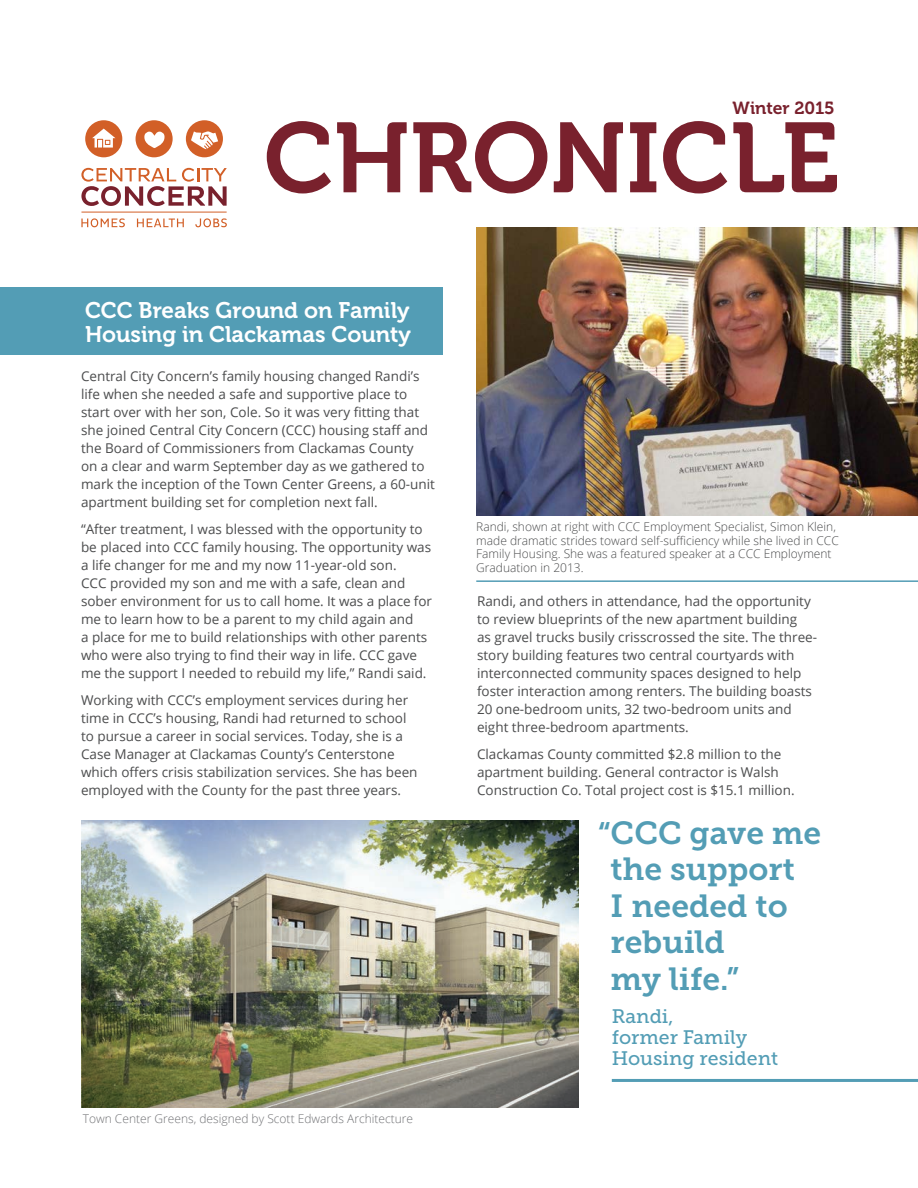
<style>
.page{position:relative;width:918px;height:1188px;background:#fff}
.page>*{position:absolute;margin:0;border:0;box-sizing:border-box;transform-origin:0 0}
.body{font:31.8px/36.5px "Museo Slab 700";color:#539db5}
.t1{font:22.5px "Museo 700";color:#fff}
.body-2{font:19.5px/21px "Museo Slab 500";color:#539db5}
.t2{font:17.55px "Museo 700";letter-spacing:-.005em;color:#79212d}
.t3{font:13.5px/18px "Open Sans";color:#4b4c4d}
.body-3{font:300 12px/13.5px "Open Sans";color:#4b4c4d}
.body-4{font:300 12px "Open Sans";color:#717275}
</style>
<div class="page">
<svg style="left:267px;top:121px;width:570px;height:72px"></svg>
<svg style="left:81px;top:168px;width:146px;height:38px"></svg>
<hr style="left:81px;top:212px;width:146px;height:1px;background:#d25f27">
<svg style="left:81px;top:218px;width:44px;height:9px"></svg>
<svg style="left:137px;top:219px;width:47px;height:8px"></svg>
<svg style="left:195px;top:218px;width:32px;height:9px"></svg>
<svg style="left:136px;top:120px;width:37px;height:37px"></svg>
<svg style="left:186px;top:120px;width:37px;height:37px"></svg>
<svg style="left:85px;top:120px;width:37px;height:37px"></svg>
<img style="left:476px;top:228px;width:442px;height:288px">
<img style="left:81px;top:820px;width:498px;height:287px">
<hr style="left:612px;top:1079px;width:306px;height:3px;background:#539db5">
<hr style="left:476px;top:580px;width:442px;height:2px;background:#539db5">
<div style="left:0;top:287px;width:442px;height:68px;background:#539db5"></div>
<p class="t2" style="left:733px;top:98px;width:104px">Winter 2015</p>
<p class="t1" style="left:85px;top:297px;width:326px">CCC Breaks Ground on Family</p>
<p class="t1" style="left:85px;top:321px;width:327px">Housing in Clackamas County</p>
<p class="t3" style="left:81px;top:367px;width:356px">Central City Concern’s family housing changed Randi’s life when she needed a safe and supportive place to start over with her son, Cole. So it was very fitting that she joined Central City Concern (CCC) housing staff and the Board of Commissioners from Clackamas County<br>on a clear and warm September day as we gathered to mark the inception of the Town Center Greens, a 60-unit apartment building set for completion next fall.</p>
<p class="t3" style="left:81px;top:519px;width:352px">“After treatment, I was blessed with the opportunity to be placed into CCC family housing. The opportunity was a life changer for me and my now 11-year-old son.</p>
<p class="t3" style="left:81px;top:573px;width:353px">CCC provided my son and me with a safe, clean and sober environment for us to call home. It was a place for me to learn how to be a parent to my child again and<br>a place for me to build relationships with other parents who were also trying to find their way in life. CCC gave me the support I needed to rebuild my life,” Randi said.</p>
<p class="t3" style="left:81px;top:690px;width:338px">Working with CCC’s employment services during her time in CCC’s housing, Randi had returned to school to pursue a career in social services. Today, she is a Case Manager at Clackamas County’s Centerstone which offers crisis stabilization services. She has been employed with the County for the past three years.</p>
<p class="body-4" style="left:83px;top:1111px;width:332px">Town Center Greens, designed by Scott Edwards Architecture</p>
<p class="body-3" style="left:476px;top:520px;width:364px">Randi, shown at right with CCC Employment Specialist, Simon Klein, made dramatic strides toward self-sufficiency while she lived in CCC Family Housing. She was a featured speaker at a CCC Employment Graduation in 2013.</p>
<p class="t3" style="left:477px;top:592px;width:342px">Randi, and others in attendance, had the opportunity to review blueprints of the new apartment building<br>as gravel trucks busily crisscrossed the site. The three&shy;story building features two central courtyards with interconnected community spaces designed to help foster interaction among renters. The building boasts 20 one-bedroom units, 32 two-bedroom units and eight three-bedroom apartments.</p>
<p class="t3" style="left:477px;top:744px;width:319px">Clackamas County committed $2.8 million to the apartment building. General contractor is Walsh<br>Construction Co. Total project cost is $15.1 million.</p>
<p class="body" style="left:611px;top:815px;width:212px;text-indent:-13px">“CCC gave me the support<br>I needed to rebuild<br>my life.”</p>
<p class="body-2" style="left:612px;top:1006px;width:168px">Randi,<br>former Family<br>Housing resident</p>
</div>
